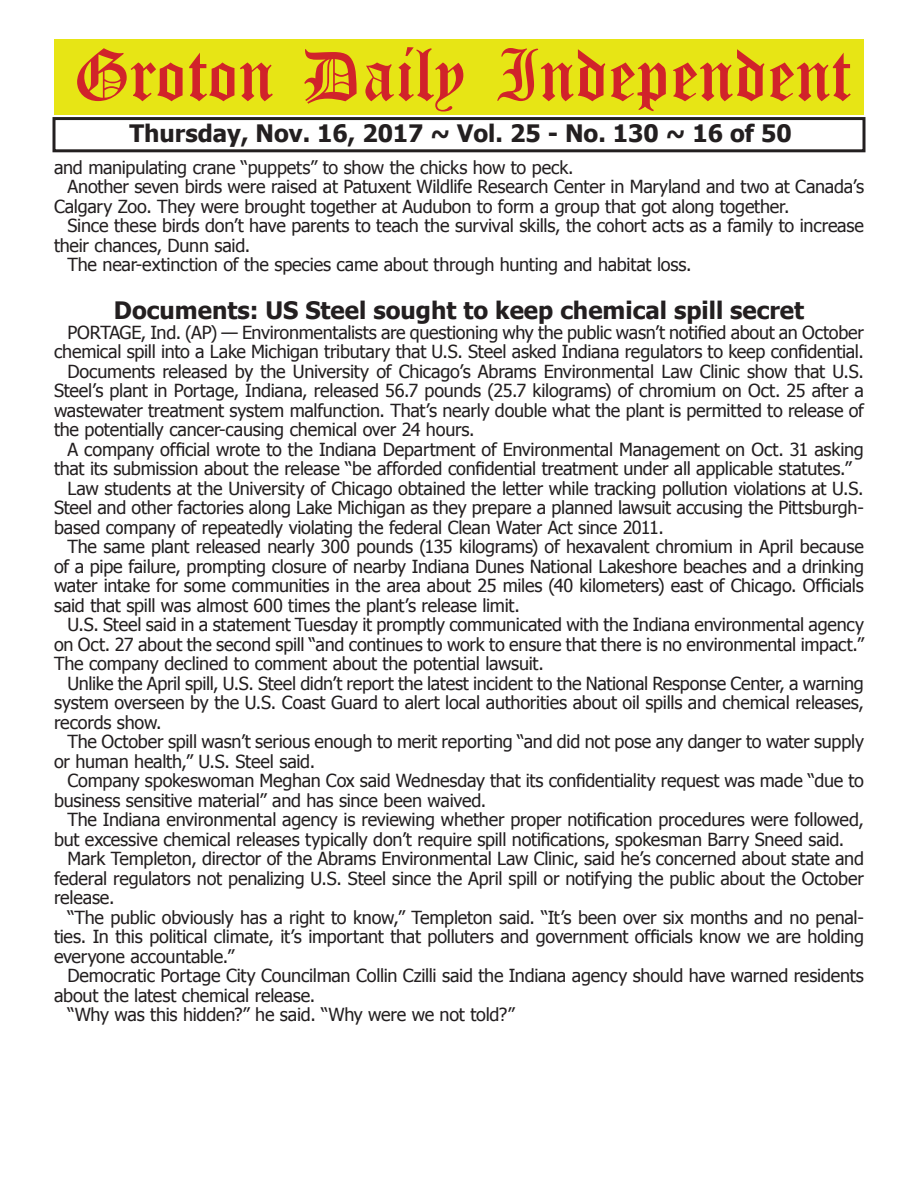
<style>
.page{position:relative;width:918px;height:1188px;background:#fff}
.page>*{position:absolute;margin:0;border:0;box-sizing:border-box;transform-origin:0 0}
.t1{font:54px "Old English Five";color:#d1232a}
.t2{font:700 24px "Tahoma";color:#231f20}
.t3{font:18px "Tahoma";letter-spacing:-.015em;color:#231f20}
</style>
<div class="page">
<div style="left:52px;top:117px;width:814px;height:35px;border:3px solid #231f20"></div>
<div style="left:54px;top:40px;width:810px;height:75px;background:#e7e515"></div>
<h1 class="t1" style="left:73px;top:50px;width:779px">Groton Daily Independent</h1>
<h2 class="t2" style="left:130px;top:116px;width:664px">Thursday, Nov. 16, 2017 ~ Vol. 25 - No. 130 ~ 16 of 50</h2>
<p class="t3" style="left:54px;top:155px;width:521px">and manipulating crane “puppets” to show the chicks how to peck.</p>
<p class="t3" style="left:68px;top:174px;width:798px">Another seven birds were raised at Patuxent Wildlife Research Center in Maryland and two at Canada’s</p>
<p class="t3" style="left:54px;top:194px;width:737px">Calgary Zoo. They were brought together at Audubon to form a group that got along together.</p>
<p class="t3" style="left:68px;top:213px;width:798px">Since these birds don’t have parents to teach the survival skills, the cohort acts as a family to increase</p>
<p class="t3" style="left:54px;top:233px;width:198px">their chances, Dunn said.</p>
<p class="t3" style="left:68px;top:252px;width:626px">The near-extinction of the species came about through hunting and habitat loss.</p>
<h2 class="t2" style="left:114px;top:294px;width:692px">Documents: US Steel sought to keep chemical spill secret</h2>
<p class="t3" style="left:68px;top:320px;width:798px">PORTAGE, Ind. (AP) — Environmentalists are questioning why the public wasn’t notified about an October</p>
<p class="t3" style="left:54px;top:340px;width:811px">chemical spill into a Lake Michigan tributary that U.S. Steel asked Indiana regulators to keep confidential.</p>
<p class="t3" style="left:68px;top:359px;width:798px">Documents released by the University of Chicago’s Abrams Environmental Law Clinic show that U.S.</p>
<p class="t3" style="left:54px;top:379px;width:811px">Steel’s plant in Portage, Indiana, released 56.7 pounds (25.7 kilograms) of chromium on Oct. 25 after a</p>
<p class="t3" style="left:54px;top:398px;width:811px">wastewater treatment system malfunction. That’s nearly double what the plant is permitted to release of</p>
<p class="t3" style="left:54px;top:418px;width:422px">the potentially cancer-causing chemical over 24 hours.</p>
<p class="t3" style="left:68px;top:437px;width:798px">A company official wrote to the Indiana Department of Environmental Management on Oct. 31 asking</p>
<p class="t3" style="left:54px;top:457px;width:799px">that its submission about the release “be afforded confidential treatment under all applicable statutes.”</p>
<p class="t3" style="left:68px;top:476px;width:798px">Law students at the University of Chicago obtained the letter while tracking pollution violations at U.S.</p>
<p class="t3" style="left:54px;top:496px;width:811px">Steel and other factories along Lake Michigan as they prepare a planned lawsuit accusing the Pittsburgh-</p>
<p class="t3" style="left:54px;top:515px;width:611px">based company of repeatedly violating the federal Clean Water Act since 2011.</p>
<p class="t3" style="left:68px;top:535px;width:798px">The same plant released nearly 300 pounds (135 kilograms) of hexavalent chromium in April because</p>
<p class="t3" style="left:54px;top:554px;width:811px">of a pipe failure, prompting closure of nearby Indiana Dunes National Lakeshore beaches and a drinking</p>
<p class="t3" style="left:54px;top:574px;width:811px">water intake for some communities in the area about 25 miles (40 kilometers) east of Chicago. Officials</p>
<p class="t3" style="left:54px;top:593px;width:467px">said that spill was almost 600 times the plant’s release limit.</p>
<p class="t3" style="left:68px;top:613px;width:798px">U.S. Steel said in a statement Tuesday it promptly communicated with the Indiana environmental agency</p>
<p class="t3" style="left:54px;top:632px;width:811px">on Oct. 27 about the second spill “and continues to work to ensure that there is no environmental impact.”</p>
<p class="t3" style="left:54px;top:652px;width:491px">The company declined to comment about the potential lawsuit.</p>
<p class="t3" style="left:68px;top:671px;width:798px">Unlike the April spill, U.S. Steel didn’t report the latest incident to the National Response Center, a warning</p>
<p class="t3" style="left:54px;top:691px;width:811px">system overseen by the U.S. Coast Guard to alert local authorities about oil spills and chemical releases,</p>
<p class="t3" style="left:54px;top:710px;width:109px">records show.</p>
<p class="t3" style="left:68px;top:730px;width:798px">The October spill wasn’t serious enough to merit reporting “and did not pose any danger to water supply</p>
<p class="t3" style="left:54px;top:749px;width:263px">or human health,” U.S. Steel said.</p>
<p class="t3" style="left:68px;top:769px;width:798px">Company spokeswoman Meghan Cox said Wednesday that its confidentiality request was made “due to</p>
<p class="t3" style="left:54px;top:788px;width:434px">business sensitive material” and has since been waived.</p>
<p class="t3" style="left:68px;top:808px;width:798px">The Indiana environmental agency is reviewing whether proper notification procedures were followed,</p>
<p class="t3" style="left:54px;top:827px;width:792px">but excessive chemical releases typically don’t require spill notifications, spokesman Barry Sneed said.</p>
<p class="t3" style="left:68px;top:847px;width:798px">Mark Templeton, director of the Abrams Environmental Law Clinic, said he’s concerned about state and</p>
<p class="t3" style="left:54px;top:866px;width:811px">federal regulators not penalizing U.S. Steel since the April spill or notifying the public about the October</p>
<p class="t3" style="left:54px;top:886px;width:62px">release.</p>
<p class="t3" style="left:68px;top:905px;width:798px">“The public obviously has a right to know,” Templeton said. “It’s been over six months and no penal-</p>
<p class="t3" style="left:54px;top:925px;width:811px">ties. In this political climate, it’s important that polluters and government officials know we are holding</p>
<p class="t3" style="left:54px;top:944px;width:182px">everyone accountable.”</p>
<p class="t3" style="left:68px;top:964px;width:798px">Democratic Portage City Councilman Collin Czilli said the Indiana agency should have warned residents</p>
<p class="t3" style="left:54px;top:983px;width:263px">about the latest chemical release.</p>
<p class="t3" style="left:68px;top:1003px;width:449px">“Why was this hidden?” he said. “Why were we not told?”</p>
</div>
